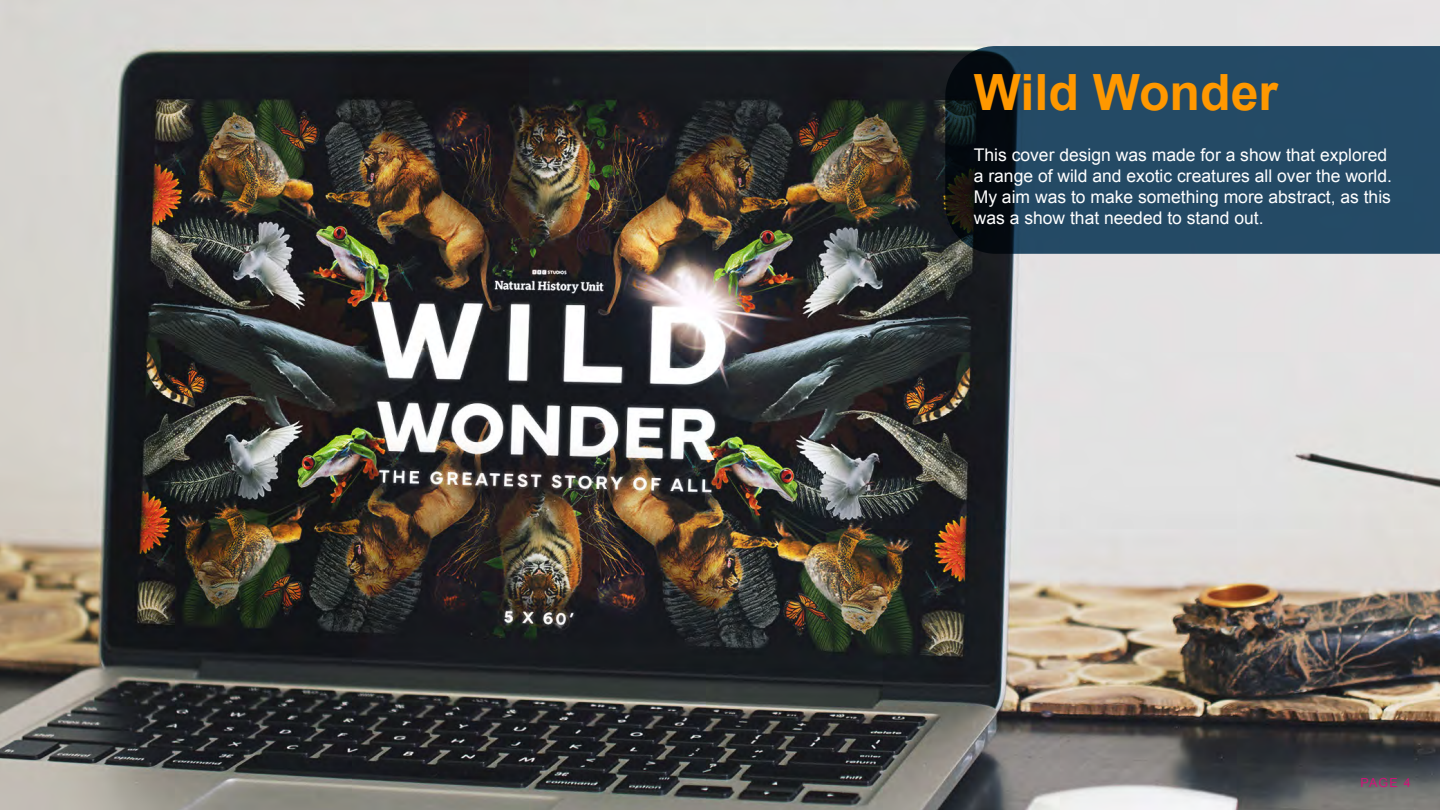
<style>
.page{position:relative;width:1440px;height:810px;background:#fff}
.page>*{position:absolute;margin:0;border:0;box-sizing:border-box;transform-origin:0 0}
.t1{font:700 50px "Arial";color:#ff9800}
.t2{font:17.5px/21px "Arial";color:#fff}
.t3{font:12.5px "Arial";color:#d01379}
</style>
<div class="page">
<img style="left:0;top:0;width:1440px;height:810px">
<svg style="left:945px;top:46px;width:495px;height:208px;background:#214259"></svg>
<p class="t1" style="left:974px;top:59px;width:306px">Wild Wonder</p>
<p class="t2" style="left:974px;top:144px;width:420px">This cover design was made for a show that explored a range of wild and exotic creatures all over the world.<br>My aim was to make something more abstract, as this was a show that needed to stand out.</p>
<p class="t3" style="left:1360px;top:774px;width:52px">PAGE 4</p>
</div>
